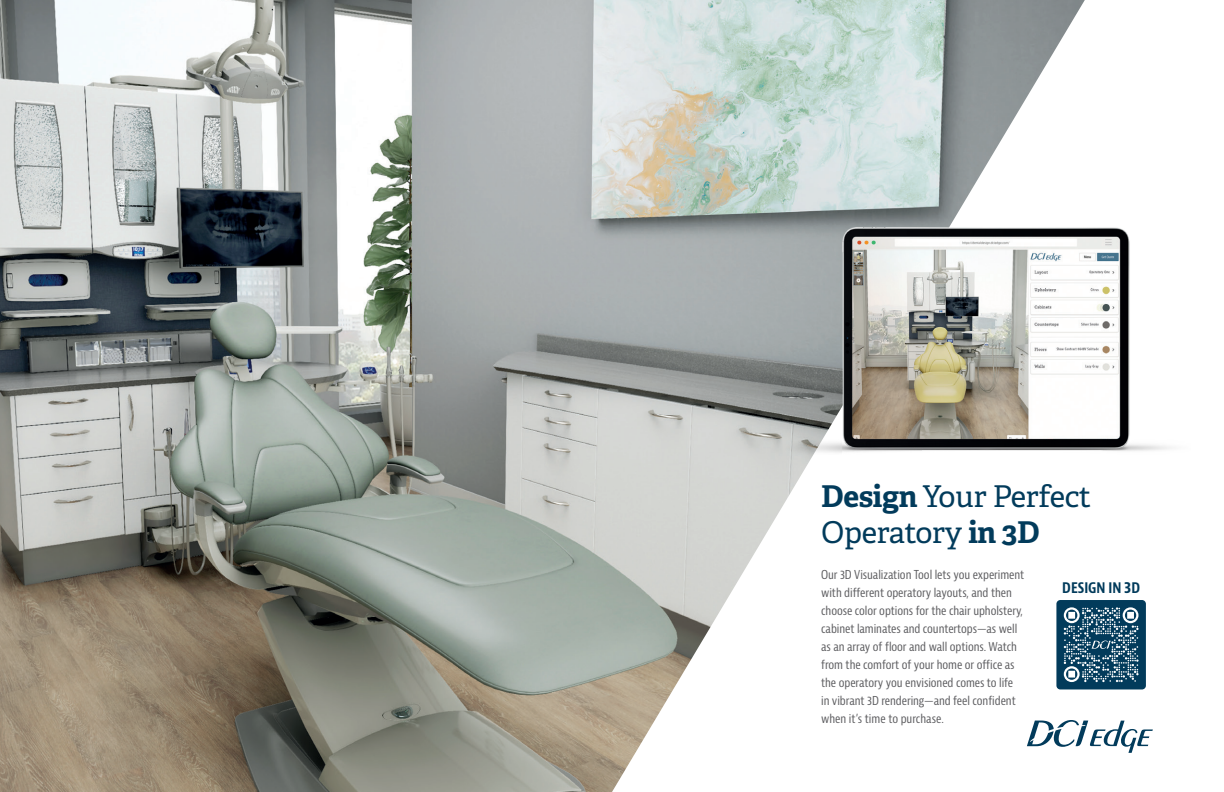
<style>
.page{position:relative;width:1224px;height:792px;background:#fff}
.page>*{position:absolute;margin:0;border:0;box-sizing:border-box;transform-origin:0 0}
.Body{font:30px/36px "Adelle";letter-spacing:-.01em;color:#023b5b}
.t1{font:700 condensed 14.2px "Bernina Sans";color:#023b5b}
.Body-2{font:condensed 12px/18px "Bernina Sans";letter-spacing:-.005em;color:#5c5c5f}
.s1{font-weight:700}
.s2{font-size:15.7px}
</style>
<div class="page">
<img style="left:0;top:0;width:612px;height:792px">
<svg style="left:612px;top:0;width:473px;height:792px"></svg>
<div style="left:1043px;top:569px;width:117px;height:132px;background:#fff"></div>
<svg style="left:1056px;top:600px;width:90px;height:89px"></svg>
<img style="left:741px;top:210px;width:430px;height:267px">
<svg style="left:1027px;top:720px;width:126px;height:33px"></svg>
<p class="Body" style="left:821px;top:479px;width:272px"><span class="s1">Design</span> Your Perfect<br>Operatory <span class="s1">in 3D</span></p>
<p class="Body-2" style="left:821px;top:566px;width:205px">Our 3D Visualization Tool lets you experiment with different operatory layouts, and then choose color options for the chair upholstery, cabinet laminates and countertops—as well as an array of floor and wall options. Watch from the comfort of your home or office as the operatory you envisioned comes to life in vibrant 3D rendering—and feel confident when it’s time to purchase.</p>
<p class="t1" style="left:1062px;top:580px;width:79px">DESIGN IN <span class="s2">3</span>D</p>
</div>
